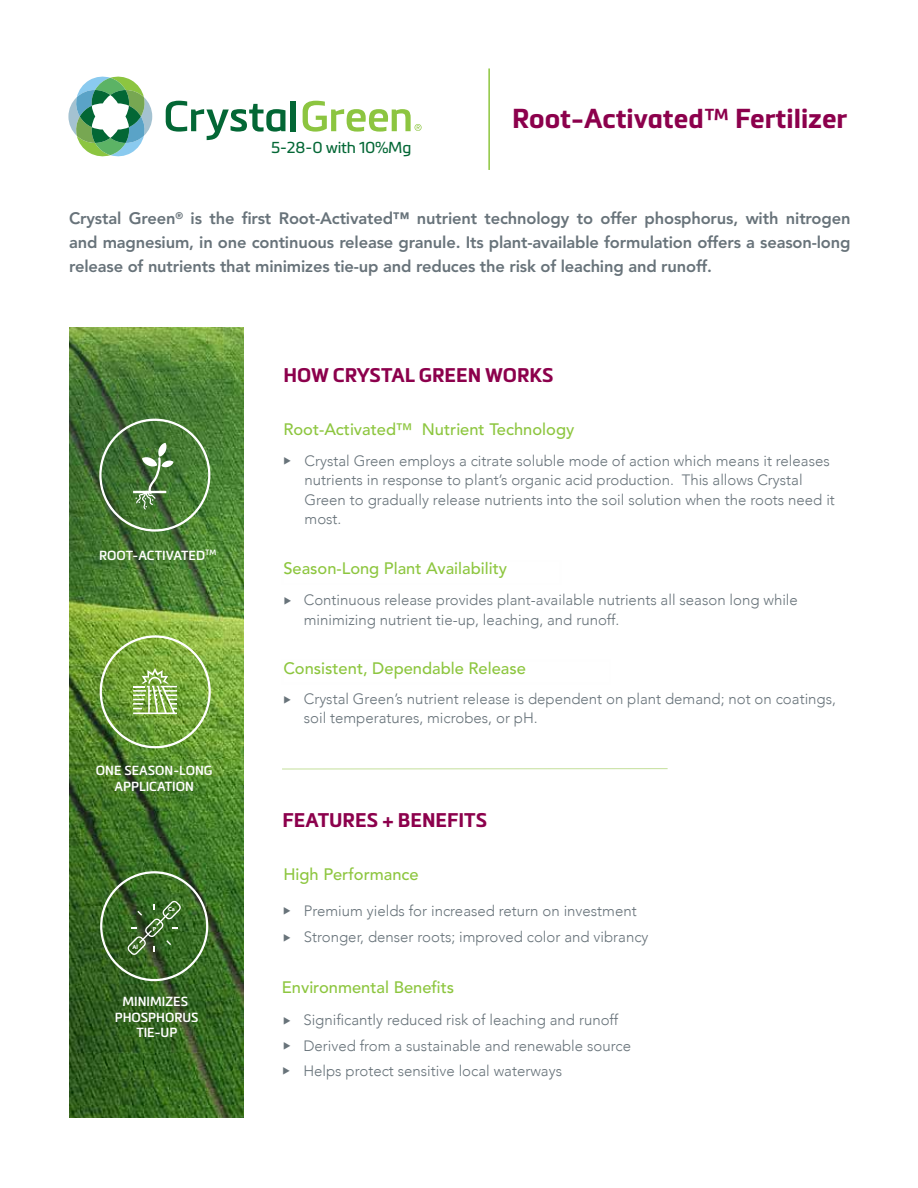
<style>
.page{position:relative;width:918px;height:1188px;background:#fff}
.page>*{position:absolute;margin:0;border:0;box-sizing:border-box;transform-origin:0 0}
.t1{font:700 27px "Metronic Pro";color:#8c004c}
.t2{font:700 19.5px "Metronic Pro";color:#8c004c}
.t3{font:800 16.5px/24px "Avenir LT Std";letter-spacing:-.01em;color:#68737a;text-align:justify}
.t4{font:500 16.5px "Avenir LT Std";color:#8dc63f}
.t5{font:15.6px "Metronic Pro";letter-spacing:-.02em;color:#036735}
.t6{font:300 15px/19.5px "Avenir";color:#68737a}
.t7{font:600 13.05px/15.6px "Metronic Pro";color:#fff;text-align:center}
.t8{font:900 5.7px "Avenir";color:#fff}
</style>
<div class="page">
<img style="left:69px;top:328px;width:175px;height:790px">
<svg style="left:100px;top:635px;width:111px;height:113px;background:#80aa4c"></svg>
<svg style="left:100px;top:871px;width:108px;height:110px;background:#477135"></svg>
<svg style="left:99px;top:419px;width:111px;height:113px;background:#548145"></svg>
<svg style="left:166px;top:101px;width:119px;height:39px"></svg>
<div style="left:290px;top:101px;width:5px;height:30px;background:#036735"></div>
<svg style="left:303px;top:101px;width:119px;height:31px"></svg>
<svg style="left:68px;top:77px;width:84px;height:80px"></svg>
<hr style="left:282px;top:768px;width:386px;height:1px;background:#c4df9b">
<hr style="left:488px;top:68px;width:2px;height:102px;background:#8dc63f">
<p class="t5" style="left:271px;top:136px;width:142px">5-28-0 with 10%Mg</p>
<h1 class="t1" style="left:512px;top:101px;width:337px">Root-Activated™ Fertilizer</h1>
<p class="t3" style="left:69px;top:206px;width:783px">Crystal Green<sup>®</sup> is the first Root-Activated™ nutrient technology to offer phosphorus, with nitrogen and magnesium, in one continuous release granule. Its plant-available formulation offers a season-long release of nutrients that minimizes tie-up and reduces the risk of leaching and runoff.</p>
<h2 class="t2" style="left:283px;top:363px;width:272px">HOW CRYSTAL GREEN WORKS</h2>
<p class="t4" style="left:283px;top:420px;width:293px">Root-Activated™ Nutrient Technology</p>
<p class="t7" style="left:99px;top:547px;width:119px">ROOT-ACTIVATED<sup>TM</sup></p>
<p class="t7" style="left:96px;top:763px;width:118px">ONE SEASON-LONG<br>APPLICATION</p>
<p class="t8" style="left:132px;top:942px;width:7px">Al</p>
<p class="t8" style="left:153px;top:924px;width:5px">P</p>
<p class="t8" style="left:168px;top:905px;width:8px">Ca</p>
<p class="t7" style="left:115px;top:994px;width:85px">MINIMIZES<br>PHOSPHORUS<br>TIE-UP</p>
<p class="t6" style="left:305px;top:451px;width:532px">Crystal Green employs a citrate soluble mode of action which means it releases nutrients in response to plant’s organic acid production. This allows Crystal Green to gradually release nutrients into the soil solution when the roots need it most.</p>
<p class="t4" style="left:283px;top:559px;width:225px">Season-Long Plant Availability</p>
<p class="t6" style="left:304px;top:590px;width:496px">Continuous release provides plant-available nutrients all season long while minimizing nutrient tie-up, leaching, and runoff.</p>
<p class="t4" style="left:283px;top:659px;width:244px">Consistent, Dependable Release</p>
<p class="t6" style="left:304px;top:689px;width:534px">Crystal Green’s nutrient release is dependent on plant demand; not on coatings, soil temperatures, microbes, or pH.</p>
<h2 class="t2" style="left:283px;top:808px;width:206px">FEATURES + BENEFITS</h2>
<p class="t4" style="left:283px;top:864px;width:137px">High Performance</p>
<p class="t6" style="left:304px;top:899px;width:346px;line-height:25.5px">Premium yields for increased return on investment<br>Stronger, denser roots; improved color and vibrancy</p>
<p class="t4" style="left:282px;top:978px;width:174px">Environmental Benefits</p>
<p class="t6" style="left:303px;top:1007px;width:329px;line-height:25.5px">Significantly reduced risk of leaching and runoff<br>Derived from a sustainable and renewable source<br>Helps protect sensitive local waterways</p>
</div>
